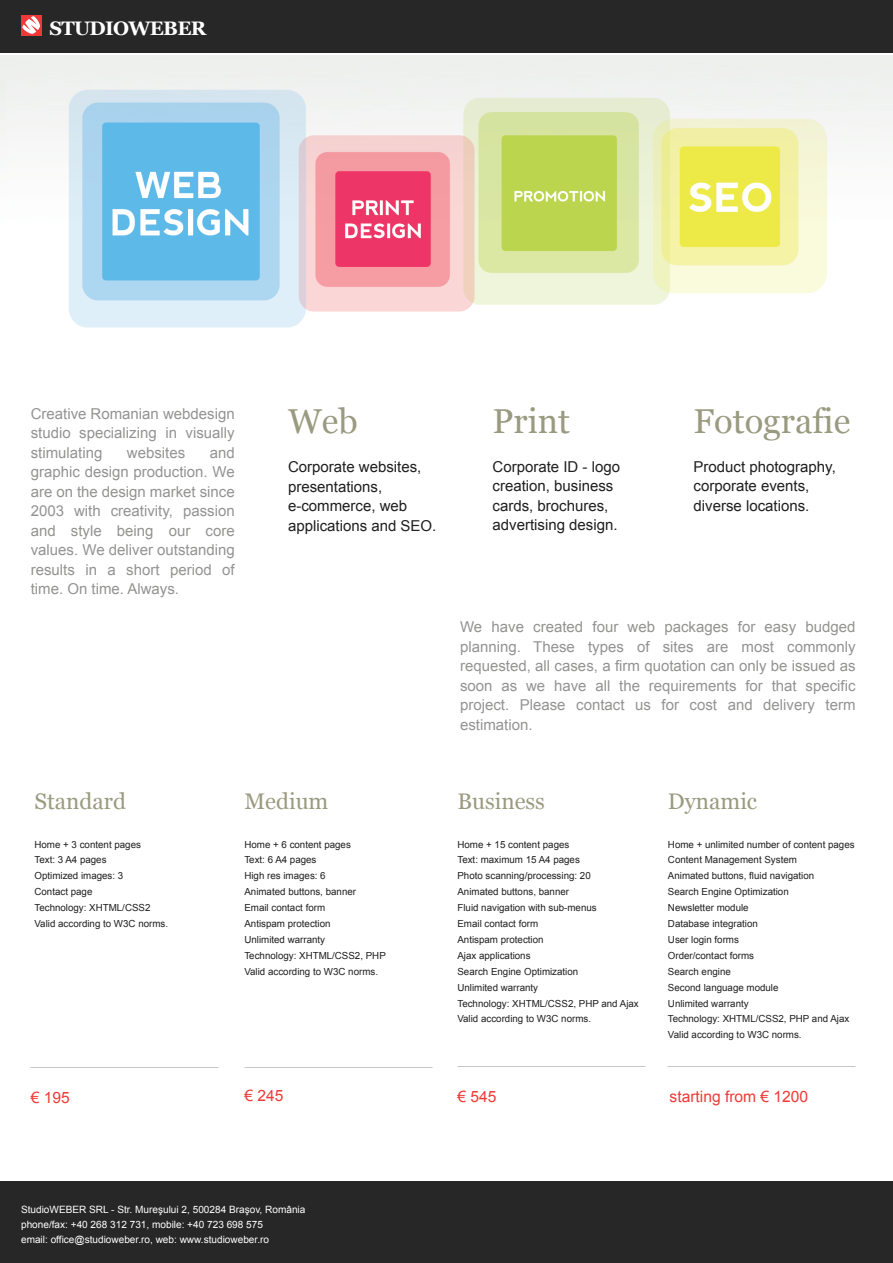
<style>
.page{position:relative;width:893px;height:1263px;background:#fff}
.page>*{position:absolute;margin:0;border:0;box-sizing:border-box;transform-origin:0 0}
.t1{font:34.5px "Georgia";color:#999b80}
.t2{font:22.5px "Georgia";color:#999b80}
.t3{font:700 19.5px "Georgia";letter-spacing:-.035em;color:#fff}
.t4{font:15.6px "Arial";color:#ee3b38}
.t5{font:15px/19.5px "Arial";color:#939392;text-align:justify}
.t6{font:15px/19.5px "Arial";color:#1e1f1e}
.t7{font:10.05px/14.7px "Arial";color:#fff}
.t8{font:9.75px/15.9px "Arial";color:#1e1f1e}
</style>
<div class="page">
<div style="left:0;top:0;width:893px;height:52px;background:#272727"></div>
<div style="left:0;top:1181px;width:893px;height:82px;background:#272727"></div>
<div style="left:21px;top:15px;width:21px;height:20px;background:#ee3938"></div>
<svg style="left:22px;top:16px;width:18px;height:18px"></svg>
<img style="left:0;top:55px;width:893px;height:273px">
<h3 class="t3" style="left:49px;top:17px;width:158px">STUDIOWEBER</h3>
<h3 class="t5" style="left:31px;top:404px;width:205px">Creative Romanian webdesign studio specializing in visually stimulating</h3>
<h3 class="t5" style="left:31px;top:443px;width:205px;text-indent:179px">and graphic design production. We are on the design market since 2003 with creativity, passion and style being our core values. We deliver outstanding results in a short period of time. On time. Always.</h3>
<h3 class="t5" style="left:127px;top:443px;width:60px">websites</h3>
<h1 class="t1" style="left:288px;top:401px;width:71px">Web</h1>
<h3 class="t6" style="left:288px;top:457px;width:150px">Corporate websites, presentations, e-commerce, web applications and SEO.</h3>
<h1 class="t1" style="left:493px;top:401px;width:79px">Print</h1>
<h3 class="t6" style="left:493px;top:457px;width:129px">Corporate ID - logo creation, business cards, brochures, advertising design.</h3>
<h1 class="t1" style="left:694px;top:401px;width:158px">Fotografie</h1>
<h3 class="t6" style="left:694px;top:457px;width:144px">Product photography, corporate events, diverse locations.</h3>
<p class="t5" style="left:460px;top:617px;width:397px">We have created four web packages for easy budged planning. These types of sites are most commonly requested, all cases, a firm quotation can only be issued as soon as we have all the requirements for that specific project. Please contact us for cost and delivery term estimation.</p>
<h2 class="t2" style="left:34px;top:788px;width:93px">Standard</h2>
<p class="t8" style="left:34px;top:836px;width:135px">Home + 3 content pages<br>Text: 3 A4 pages<br>Optimized images: 3<br>Contact page<br>Technology: XHTML/CSS2<br>Valid according to W3C norms.</p>
<h2 class="t2" style="left:244px;top:788px;width:85px">Medium</h2>
<p class="t8" style="left:244px;top:836px;width:143px">Home + 6 content pages<br>Text: 6 A4 pages<br>High res images: 6<br>Animated buttons, banner<br>Email contact form<br>Antispam protection<br>Unlimited warranty<br>Technology: XHTML/CSS2, PHP<br>Valid according to W3C norms.</p>
<h2 class="t2" style="left:457px;top:788px;width:89px">Business</h2>
<p class="t8" style="left:457px;top:836px;width:183px">Home + 15 content pages<br>Text: maximum 15 A4 pages<br>Photo scanning/processing: 20<br>Animated buttons, banner<br>Fluid navigation with sub-menus<br>Email contact form<br>Antispam protection<br>Ajax applications<br>Search Engine Optimization<br>Unlimited warranty<br>Technology: XHTML/CSS2, PHP and Ajax<br>Valid according to W3C norms.</p>
<h2 class="t2" style="left:668px;top:788px;width:91px">Dynamic</h2>
<p class="t8" style="left:668px;top:836px;width:188px">Home + unlimited number of content pages<br>Content Management System<br>Animated buttons, fluid navigation<br>Search Engine Optimization<br>Newsletter module<br>Database integration<br>User login forms<br>Order/contact forms<br>Search engine<br>Second language module<br>Unlimited warranty<br>Technology: XHTML/CSS2, PHP and Ajax<br>Valid according to W3C norms.</p>
<h3 class="t4" style="left:31px;top:1087px;width:41px">€ 195</h3>
<h3 class="t4" style="left:244px;top:1085px;width:41px">€ 245</h3>
<h3 class="t4" style="left:457px;top:1087px;width:41px">€ 545</h3>
<h3 class="t4" style="left:670px;top:1087px;width:140px">starting from € 1200</h3>
<p class="t7" style="left:21px;top:1202px;width:286px">StudioWEBER SRL - Str. Mureşului 2, 500284 Braşov, România phone/fax: +40 268 312 731, mobile: +40 723 698 575<br>email: office@studioweber.ro, web: www.studioweber.ro</p>
</div>
